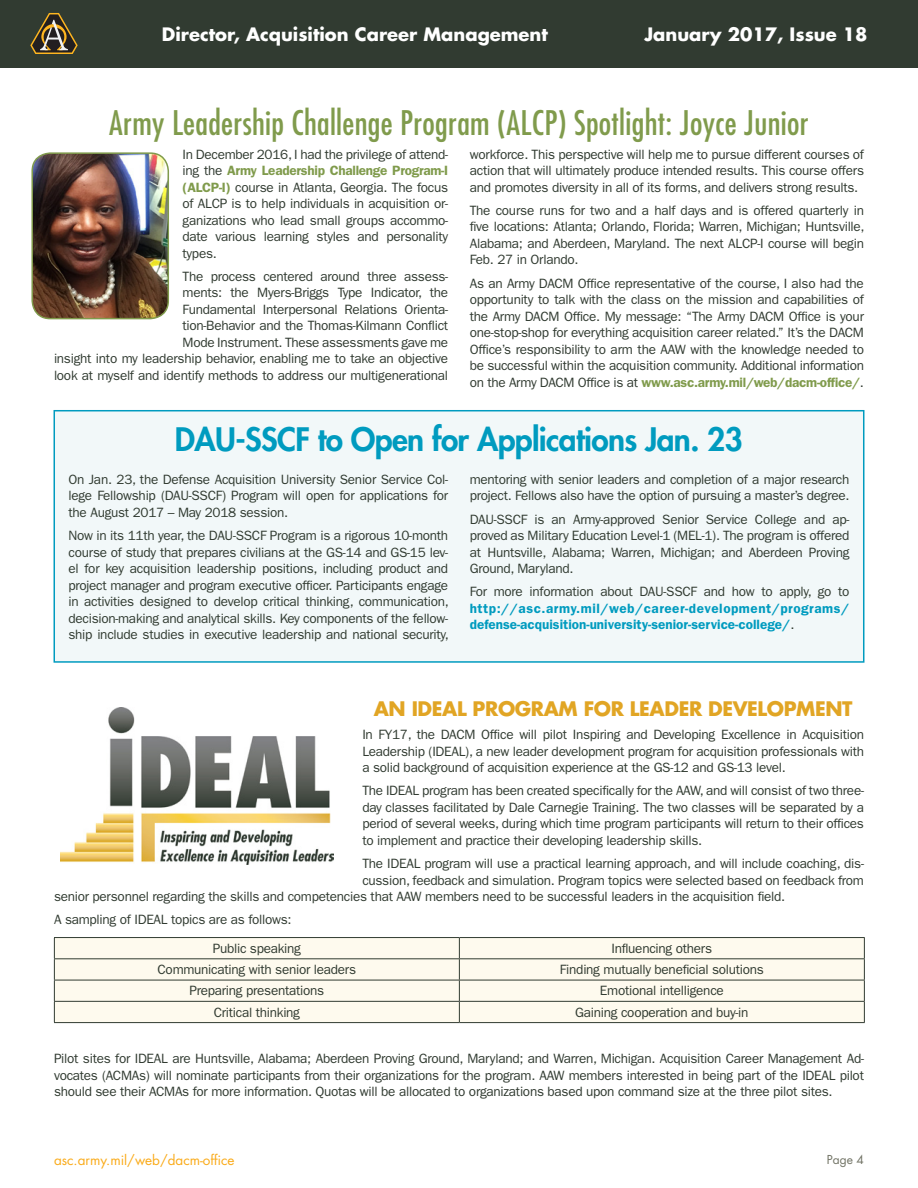
<style>
.page{position:relative;width:918px;height:1188px;background:#fff}
.page>*{position:absolute;margin:0;border:0;box-sizing:border-box;transform-origin:0 0}
.Text{font:condensed 33px "Futura Std";letter-spacing:.01em;color:#809b4c}
.Text-2{font:800 31.5px "Futura Std";letter-spacing:-.02em;color:#009bbf}
.Text-3{font:700 19.5px "Futura Std";letter-spacing:-.02em;color:#e1a524}
.t1{font:700 18px "Futura Std";color:#fff}
.Text-4{font:13.5px/16.5px "ITC Franklin Gothic Std";letter-spacing:-.02em;color:#313b31;text-align:justify}
.Text-5{font:600 13.5px/16.5px "ITC Franklin Gothic Std";color:#009bbf;text-align:justify}
.t2{font:13.5px "Futura Std";color:#faab1a}
.t3{font:12px "Futura Std";color:#717365}
.s1{font-weight:600;color:#809b4c}
.s2{font-weight:400;color:#313b31}
</style>
<div class="page">
<div style="left:0;top:0;width:918px;height:68px;background:#313b31"></div>
<svg style="left:30px;top:13px;width:48px;height:41px"></svg>
<div style="left:55px;top:938px;width:809px;height:84px;background:#fefaee"></div>
<hr style="left:54px;top:958px;width:405px;height:1px;background:#313b31">
<hr style="left:54px;top:980px;width:405px;height:1px;background:#313b31">
<hr style="left:459px;top:980px;width:406px;height:1px;background:#313b31">
<hr style="left:54px;top:1001px;width:405px;height:1px;background:#313b31">
<hr style="left:459px;top:1001px;width:406px;height:1px;background:#313b31">
<hr style="left:54px;top:937px;width:405px;height:1px;background:#313b31">
<svg style="left:54px;top:938px;width:1px;height:84px"></svg>
<hr style="left:54px;top:1022px;width:405px;height:1px;background:#313b31">
<hr style="left:459px;top:1022px;width:406px;height:1px;background:#313b31">
<hr style="left:459px;top:937px;width:406px;height:1px;background:#313b31">
<svg style="left:459px;top:938px;width:1px;height:84px"></svg>
<svg style="left:864px;top:938px;width:1px;height:84px"></svg>
<hr style="left:459px;top:958px;width:406px;height:1px;background:#313b31">
<div style="left:54px;top:411px;width:810px;height:251px;background:#f2f8f9"></div>
<div style="left:54px;top:410px;width:810px;height:253px;border:2px solid #009bbf"></div>
<img style="left:60px;top:708px;width:274px;height:156px">
<img style="left:34px;top:153px;width:134px;height:166px">
<div style="left:31px;top:152px;width:138px;height:167px;border:2px solid #809b4c;border-radius:18px"></div>
<h3 class="t1" style="left:162px;top:22px;width:388px">Director, Acquisition Career Management</h3>
<h3 class="t1" style="left:644px;top:22px;width:225px">January 2017, Issue 18</h3>
<p class="Text" style="left:109px;top:103px;width:701px">Army Leadership Challenge Program (ALCP) Spotlight: Joyce Junior</p>
<p class="Text-4" style="left:183px;top:146px;width:267px">In December 2016, I had the privilege of attend&shy;ing the <span class="s1">Army Leadership Challenge Program-I (ALCP-I)</span> course in Atlanta, Georgia. The focus of ALCP is to help individuals in acquisition or&shy;ganizations who lead small groups accommo&shy;date various learning styles and personality types.</p>
<p class="Text-4" style="left:54px;top:268px;width:396px;text-align:right">The process centered around three assess-<br>ments: the Myers-Briggs Type Indicator, the<br>Fundamental Interpersonal Relations Orienta-<br>tion-Behavior and the Thomas-Kilmann Conflict<br>Mode Instrument. These assessments gave me<br>insight into my leadership behavior, enabling me to take an objective look at myself and identify methods to address our multigenerational</p>
<p class="Text-4" style="left:470px;top:146px;width:396px">workforce. This perspective will help me to pursue different courses of action that will ultimately produce intended results. This course offers and promotes diversity in all of its forms, and delivers strong results.</p>
<p class="Text-4" style="left:470px;top:202px;width:396px">The course runs for two and a half days and is offered quarterly in five locations: Atlanta; Orlando, Florida; Warren, Michigan; Huntsville, Alabama; and Aberdeen, Maryland. The next ALCP-I course will begin Feb. 27 in Orlando.</p>
<p class="Text-4" style="left:470px;top:275px;width:396px">As an Army DACM Office representative of the course, I also had the opportunity to talk with the class on the mission and capabilities of the Army DACM Office. My message: “The Army DACM Office is your one-stop-shop for everything acquisition career related.” It’s the DACM Office’s responsibility to arm the AAW with the knowledge needed to be successful within the acquisition community. Additional information on the Army DACM Office is at <span class="s1">www.asc.army.mil/web/dacm-office/</span>.</p>
<p class="Text-2" style="left:175px;top:419px;width:570px">DAU-SSCF to Open for Applications Jan. 23</p>
<p class="Text-4" style="left:69px;top:471px;width:381px">On Jan. 23, the Defense Acquisition University Senior Service Col&shy;lege Fellowship (DAU-SSCF) Program will open for applications for the August 2017 – May 2018 session.</p>
<p class="Text-4" style="left:69px;top:527px;width:382px">Now in its 11th year, the DAU-SSCF Program is a rigorous 10-month course of study that prepares civilians at the GS-14 and GS-15 lev&shy;el for key acquisition leadership positions, including product and project manager and program executive officer. Participants engage in activities designed to develop critical thinking, communication, decision-making and analytical skills. Key components of the fellow&shy;ship include studies in executive leadership and national security,</p>
<p class="Text-4" style="left:470px;top:471px;width:381px">mentoring with senior leaders and completion of a major research project. Fellows also have the option of pursuing a master’s degree.</p>
<p class="Text-4" style="left:470px;top:511px;width:381px">DAU-SSCF is an Army-approved Senior Service College and ap&shy;proved as Military Education Level-1 (MEL-1). The program is offered at Huntsville, Alabama; Warren, Michigan; and Aberdeen Proving Ground, Maryland.</p>
<p class="Text-5" style="left:470px;top:584px;width:381px"><span class="s2">For more information about DAU-SSCF and how to apply, go to </span>http://asc.army.mil/web/career-development/programs/ defense-acquisition-university-senior-service-college/<span class="s2">.</span></p>
<p class="Text-3" style="left:374px;top:696px;width:480px">AN IDEAL PROGRAM FOR LEADER DEVELOPMENT</p>
<p class="Text-4" style="left:362px;top:726px;width:503px">In FY17, the DACM Office will pilot Inspiring and Developing Excellence in Acquisition Leadership (IDEAL), a new leader development program for acquisition professionals with a solid background of acquisition experience at the GS-12 and GS-13 level.</p>
<p class="Text-4" style="left:362px;top:783px;width:503px">The IDEAL program has been created specifically for the AAW, and will consist of two three&shy;day classes facilitated by Dale Carnegie Training. The two classes will be separated by a period of several weeks, during which time program participants will return to their offices to implement and practice their developing leadership skills.</p>
<p class="Text-4" style="left:362px;top:855px;width:503px">The IDEAL program will use a practical learning approach, and will include coaching, dis-</p>
<p class="Text-4" style="left:362px;top:872px;width:503px">cussion, feedback and simulation. Program topics were selected based on feedback from</p>
<p class="Text-4" style="left:54px;top:888px;width:733px">senior personnel regarding the skills and competencies that AAW members need to be successful leaders in the acquisition field.</p>
<p class="Text-4" style="left:54px;top:912px;width:239px">A sampling of IDEAL topics are as follows:</p>
<p class="Text-4" style="left:213px;top:940px;width:90px">Public speaking</p>
<p class="Text-4" style="left:612px;top:940px;width:102px">Influencing others</p>
<p class="Text-4" style="left:158px;top:961px;width:200px">Communicating with senior leaders</p>
<p class="Text-4" style="left:560px;top:961px;width:206px">Finding mutually beneficial solutions</p>
<p class="Text-4" style="left:190px;top:983px;width:136px">Preparing presentations</p>
<p class="Text-4" style="left:600px;top:983px;width:125px">Emotional intelligence</p>
<p class="Text-4" style="left:214px;top:1004px;width:88px">Critical thinking</p>
<p class="Text-4" style="left:575px;top:1004px;width:175px">Gaining cooperation and buy-in</p>
<p class="Text-4" style="left:54px;top:1051px;width:812px">Pilot sites for IDEAL are Huntsville, Alabama; Aberdeen Proving Ground, Maryland; and Warren, Michigan. Acquisition Career Management Ad&shy;vocates (ACMAs) will nominate participants from their organizations for the program. AAW members interested in being part of the IDEAL pilot should see their ACMAs for more information. Quotas will be allocated to organizations based upon command size at the three pilot sites.</p>
<p class="t2" style="left:54px;top:1152px;width:182px">asc.army.mil/web/dacm-office</p>
<p class="t3" style="left:827px;top:1152px;width:39px">Page 4</p>
</div>
